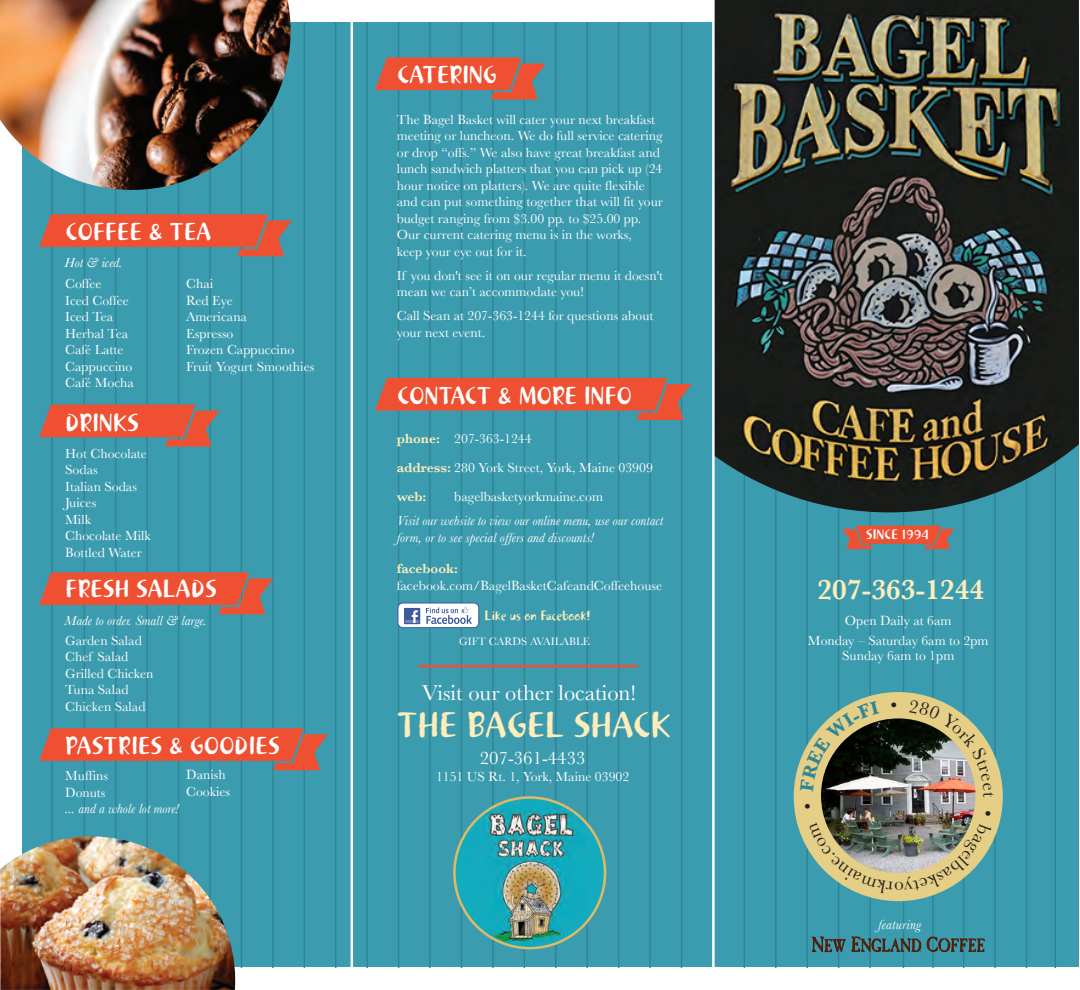
<style>
.page{position:relative;width:1080px;height:990px;background:#fff}
.page>*{position:absolute;margin:0;border:0;box-sizing:border-box;transform-origin:0 0}
.t1{font:36.25px "Khaki One";color:#feedbb}
.t2{font:600 29.25px "Baskerville";color:#feedbb}
.t3{font:25px "Khaki One";color:#fff}
.t4{font:22.5px "Baskerville";color:#fff}
.t5{font:18.75px "Baskerville";color:#fff}
.t6{font:13.88px "Khaki One";color:#fff}
.t7{font:13.75px/16.5px "Baskerville";color:#fff}
.t8{font:italic 13.75px/16.5px "Baskerville";color:#fff}
.t9{font:13.75px "Khaki One";color:#feedbb}
.t10{font:italic 13.75px "Baskerville";letter-spacing:.025em;color:#fff}
.t11{font:600 13.75px "Baskerville";color:#feedbb}
.t12{font:11.25px "Baskerville";color:#fff}
.s1{font-weight:600;color:#feedbb}
</style>
<div class="page">
<div style="left:22px;top:23px;width:1057px;height:944px;background:#3c9caf"></div>
<hr style="left:84px;top:23px;width:1px;height:944px;background:#2f8495">
<hr style="left:115px;top:23px;width:1px;height:944px;background:#2f8495">
<hr style="left:146px;top:23px;width:2px;height:944px;background:#2f8495">
<hr style="left:51px;top:23px;width:2px;height:944px;background:#2f8495">
<hr style="left:178px;top:23px;width:1px;height:944px;background:#2f8495">
<hr style="left:209px;top:23px;width:2px;height:944px;background:#2f8495">
<hr style="left:241px;top:23px;width:1px;height:944px;background:#2f8495">
<hr style="left:272px;top:23px;width:2px;height:944px;background:#2f8495">
<hr style="left:304px;top:23px;width:1px;height:944px;background:#2f8495">
<hr style="left:335px;top:23px;width:1px;height:944px;background:#2f8495">
<hr style="left:366px;top:23px;width:2px;height:944px;background:#2f8495">
<hr style="left:398px;top:23px;width:1px;height:944px;background:#2f8495">
<hr style="left:461px;top:23px;width:1px;height:944px;background:#2f8495">
<hr style="left:492px;top:23px;width:2px;height:944px;background:#2f8495">
<hr style="left:524px;top:23px;width:1px;height:944px;background:#2f8495">
<hr style="left:555px;top:23px;width:2px;height:944px;background:#2f8495">
<hr style="left:587px;top:23px;width:1px;height:944px;background:#2f8495">
<hr style="left:618px;top:23px;width:1px;height:944px;background:#2f8495">
<hr style="left:649px;top:23px;width:2px;height:944px;background:#2f8495">
<hr style="left:681px;top:23px;width:1px;height:944px;background:#2f8495">
<hr style="left:744px;top:23px;width:1px;height:944px;background:#2f8495">
<hr style="left:775px;top:23px;width:2px;height:944px;background:#2f8495">
<hr style="left:807px;top:23px;width:1px;height:944px;background:#2f8495">
<hr style="left:838px;top:23px;width:1px;height:944px;background:#2f8495">
<hr style="left:869px;top:23px;width:2px;height:944px;background:#2f8495">
<hr style="left:932px;top:23px;width:2px;height:944px;background:#2f8495">
<hr style="left:963px;top:23px;width:1px;height:944px;background:#2f8495">
<hr style="left:994px;top:23px;width:2px;height:944px;background:#2f8495">
<hr style="left:1026px;top:23px;width:1px;height:944px;background:#2f8495">
<hr style="left:1055px;top:23px;width:1px;height:944px;background:#2f8495">
<hr style="left:429px;top:23px;width:2px;height:944px;background:#2f8495">
<hr style="left:903px;top:23px;width:1px;height:944px;background:#2f8495">
<svg style="left:39px;top:405px;width:181px;height:42px"></svg>
<svg style="left:375px;top:57px;width:171px;height:42px"></svg>
<svg style="left:375px;top:378px;width:317px;height:42px"></svg>
<svg style="left:39px;top:214px;width:253px;height:42px"></svg>
<svg style="left:39px;top:572px;width:234px;height:42px"></svg>
<svg style="left:39px;top:728px;width:289px;height:42px"></svg>
<img style="left:715px;top:0;width:364px;height:512px">
<img style="left:794px;top:692px;width:209px;height:209px">
<img style="left:454px;top:798px;width:151px;height:150px;border-radius:75px">
<svg style="left:812px;top:936px;width:109px;height:16px"></svg>
<svg style="left:927px;top:937px;width:58px;height:15px"></svg>
<hr style="left:351px;top:0;width:2px;height:990px;background:#fff">
<hr style="left:712px;top:0;width:3px;height:990px;background:#fff">
<svg style="left:842px;top:526px;width:112px;height:23px"></svg>
<img style="left:0;top:836px;width:235px;height:154px">
<img style="left:0;top:0;width:291px;height:190px">
<hr style="left:419px;top:665px;width:219px;height:2px;background:#ef5032">
<div style="left:398px;top:603px;width:81px;height:25px;background:#fff;border-radius:5px"></div>
<div style="left:398px;top:603px;width:81px;height:25px;border:1px solid #3c5a9a;border-radius:5px"></div>
<div style="left:404px;top:608px;width:16px;height:16px;background:#3c5a9a"></div>
<svg style="left:405px;top:610px;width:14px;height:13px"></svg>
<svg style="left:426px;top:607px;width:46px;height:17px"></svg>
<img style="left:809px;top:822px;width:183px;height:72px">
<svg style="left:805px;top:804px;width:5px;height:5px"></svg>
<svg style="left:800px;top:701px;width:79px;height:90px"></svg>
<svg style="left:891px;top:703px;width:5px;height:5px"></svg>
<svg style="left:909px;top:699px;width:85px;height:98px;background:#9f9f84"></svg>
<svg style="left:986px;top:811px;width:5px;height:5px"></svg>
<h3 class="t3" style="left:65px;top:217px;width:148px">COFFEE &amp; TEA</h3>
<p class="t7" style="left:65px;top:275px;width:70px">Coffee<br>Iced Coffee<br>Iced Tea<br>Herbal Tea<br>Café Latte<br>Cappuccino<br>Café Mocha</p>
<h3 class="t3" style="left:65px;top:408px;width:75px">DRINKS</h3>
<p class="t7" style="left:65px;top:445px;width:87px">Hot Chocolate<br>Sodas<br>Italian Sodas<br>Juices<br>Milk<br>Chocolate Milk<br>Bottled Water</p>
<h3 class="t3" style="left:65px;top:574px;width:153px">FRESH SALADS</h3>
<p class="t7" style="left:65px;top:632px;width:90px">Garden Salad<br>Chef Salad<br>Grilled Chicken<br>Tuna Salad<br>Chicken Salad</p>
<h3 class="t3" style="left:65px;top:731px;width:216px">PASTRIES &amp; GOODIES</h3>
<p class="t7" style="left:65px;top:768px;width:44px">Muffins<br>Donuts</p>
<p class="t8" style="left:65px;top:801px;width:115px">... and a whole lot more!</p>
<p class="t8" style="left:64px;top:254px;width:60px">Hot &amp; iced.</p>
<p class="t7" style="left:186px;top:275px;width:130px">Chai<br>Red Eye<br>Americana<br>Espresso<br>Frozen Cappuccino<br>Fruit Yogurt Smoothies</p>
<p class="t8" style="left:64px;top:612px;width:144px">Made to order. Small &amp; large.</p>
<p class="t7" style="left:186px;top:767px;width:45px">Danish<br>Cookies</p>
<h3 class="t3" style="left:397px;top:60px;width:102px">CATERING</h3>
<p class="t7" style="left:397px;top:111px;width:268px">The Bagel Basket will cater your next breakfast meeting or luncheon. We do full service catering or drop “offs.” We also have great breakfast and lunch sandwich platters that you can pick up (24 hour notice on platters). We are quite flexible and can put something together that will fit your budget ranging from $3.00 pp. to $25.00 pp.<br>Our current catering menu is in the works,<br>keep your eye out for it.</p>
<p class="t7" style="left:397px;top:267px;width:268px">If you don't see it on our regular menu it doesn't mean we can’t accommodate you!</p>
<p class="t7" style="left:397px;top:307px;width:258px">Call Sean at 207-363-1244 for questions about your next event.</p>
<h3 class="t3" style="left:397px;top:381px;width:236px">CONTACT &amp; MORE INFO</h3>
<p class="t7" style="left:397px;top:424px;width:258px;line-height:29px"><span class="s1">phone:</span> 207-363-1244<br><span class="s1">address:</span> 280 York Street, York, Maine 03909 <span class="s1">web:</span></p>
<p class="t7" style="left:454px;top:488px;width:150px">bagelbasketyorkmaine.com</p>
<p class="t8" style="left:397px;top:512px;width:268px">Visit our website to view our online menu, use our contact form, or to see special offers and discounts!</p>
<p class="t11" style="left:397px;top:561px;width:63px">facebook:</p>
<p class="t7" style="left:397px;top:577px;width:267px">facebook.com/BagelBasketCafeandCoffeehouse</p>
<h2 class="t2" style="left:818px;top:572px;width:168px">207-363-1244</h2>
<p class="t6" style="left:866px;top:527px;width:65px">SINCE 1994</p>
<p class="t9" style="left:485px;top:607px;width:108px">Like us on Facebook!</p>
<p class="t12" style="left:459px;top:635px;width:132px">GIFT CARDS AVAILABLE</p>
<h3 class="t4" style="left:422px;top:680px;width:216px">Visit our other location!</h3>
<h1 class="t1" style="left:397px;top:703px;width:275px">THE BAGEL SHACK</h1>
<h3 class="t5" style="left:480px;top:747px;width:107px">207-361-4433</h3>
<p class="t7" style="left:436px;top:768px;width:195px">1151 US Rt. 1, York, Maine 03902</p>
<p class="t7" style="left:808px;top:610px;width:182px;line-height:20.2px;text-align:center">Open Daily at 6am<br>Monday – Saturday 6am to 2pm</p>
<p class="t7" style="left:842px;top:647px;width:114px">Sunday 6am to 1pm</p>
<p class="t10" style="left:878px;top:917px;width:45px">featuring</p>
</div>
